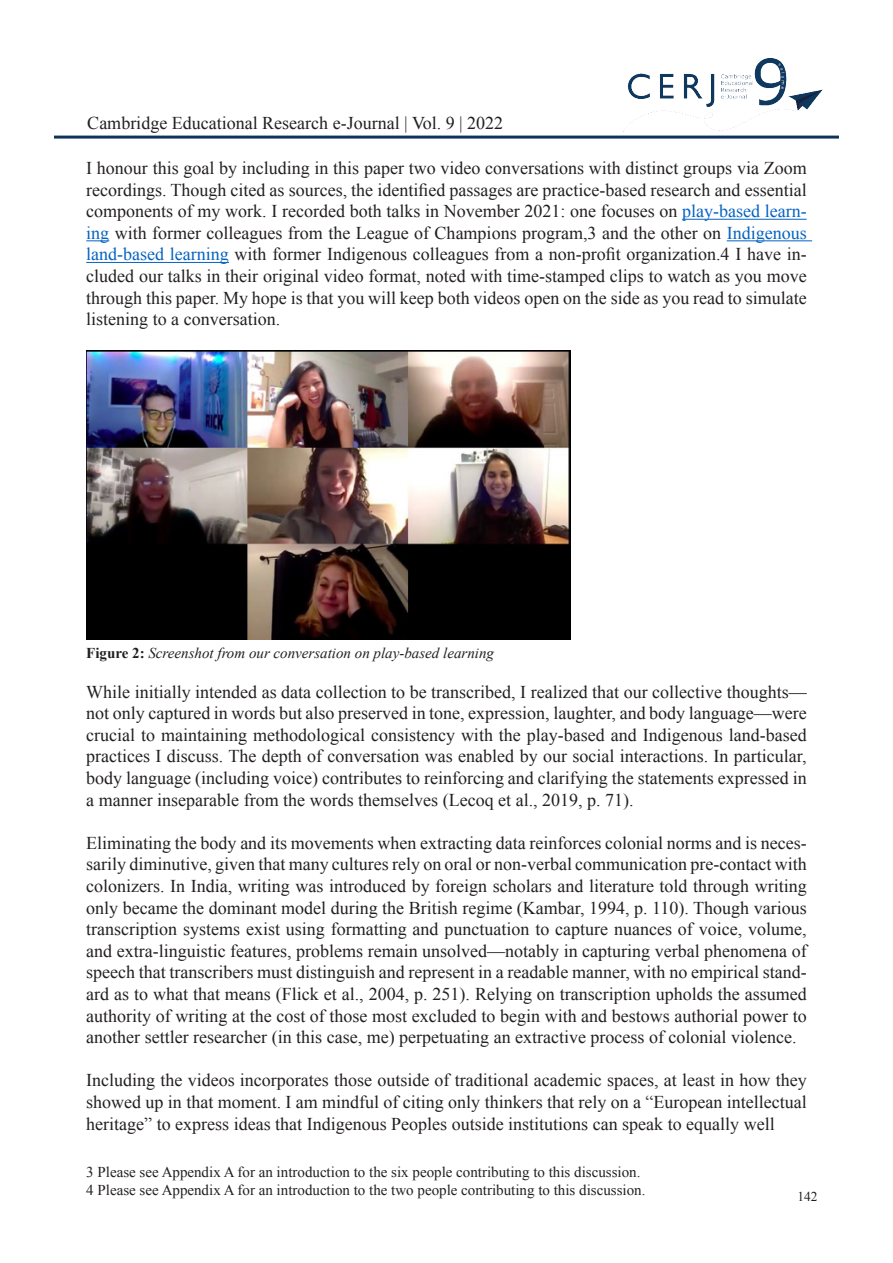
<style>
.page{position:relative;width:893px;height:1263px;background:#fff}
.page>*{position:absolute;margin:0;border:0;box-sizing:border-box;transform-origin:0 0}
.Main_text{font:18px/21.6px "Times New Roman";color:#231f20;text-align:justify}
.Footer_text{font:15px "Times New Roman";color:#231f20}
.Table_caption{font:italic 15px "Times New Roman";color:#231f20}
.t1{font:13.5px "Times New Roman";color:#231f20}
.s1{color:#0563c1}
.s2{font-weight:700;font-style:normal}
</style>
<div class="page">
<img style="left:623px;top:58px;width:200px;height:74px">
<hr style="left:54px;top:136px;width:785px;height:3px;background:#103459">
<hr style="left:682px;top:219px;width:125px;height:1px;background:#0563c1">
<svg style="left:86px;top:240px;width:23px;height:1px"></svg>
<hr style="left:727px;top:240px;width:85px;height:1px;background:#0563c1">
<hr style="left:86px;top:262px;width:143px;height:1px;background:#0563c1">
<img style="left:86px;top:350px;width:485px;height:290px">
<p class="Main_text" style="left:87px;top:112px;width:417px">Cambridge Educational Research e-Journal | Vol. 9 | 2022</p>
<p class="Main_text" style="left:86px;top:157px;width:722px">I honour this goal by including in this paper two video conversations with distinct groups via Zoom recordings. Though cited as sources, the identified passages are practice-based research and essential components of my work. I recorded both talks in November 2021: one focuses on <span class="s1">play-based learn&shy;ing</span> with former colleagues from the League of Champions program,3 and the other on <span class="s1">Indigenous land-based learning</span> with former Indigenous colleagues from a non-profit organization.4 I have in&shy;cluded our talks in their original video format, noted with time-stamped clips to watch as you move through this paper. My hope is that you will keep both videos open on the side as you read to simulate listening to a conversation.</p>
<p class="Table_caption" style="left:86px;top:643px;width:409px"><span class="s2">Figure 2:</span> Screenshot from our conversation on play-based learning</p>
<p class="Main_text" style="left:86px;top:680px;width:722px">While initially intended as data collection to be transcribed, I realized that our collective thoughts— not only captured in words but also preserved in tone, expression, laughter, and body language—were crucial to maintaining methodological consistency with the play-based and Indigenous land-based practices I discuss. The depth of conversation was enabled by our social interactions. In particular, body language (including voice) contributes to reinforcing and clarifying the statements expressed in a manner inseparable from the words themselves (Lecoq et al., 2019, p. 71).</p>
<p class="Main_text" style="left:86px;top:832px;width:722px">Eliminating the body and its movements when extracting data reinforces colonial norms and is neces&shy;sarily diminutive, given that many cultures rely on oral or non-verbal communication pre-contact with colonizers. In India, writing was introduced by foreign scholars and literature told through writing only became the dominant model during the British regime (Kambar, 1994, p. 110). Though various transcription systems exist using formatting and punctuation to capture nuances of voice, volume, and extra-linguistic features, problems remain unsolved—notably in capturing verbal phenomena of speech that transcribers must distinguish and represent in a readable manner, with no empirical stand&shy;ard as to what that means (Flick et al., 2004, p. 251). Relying on transcription upholds the assumed authority of writing at the cost of those most excluded to begin with and bestows authorial power to another settler researcher (in this case, me) perpetuating an extractive process of colonial violence.</p>
<p class="Main_text" style="left:86px;top:1069px;width:722px">Including the videos incorporates those outside of traditional academic spaces, at least in how they showed up in that moment. I am mindful of citing only thinkers that rely on a “European intellectual heritage” to express ideas that Indigenous Peoples outside institutions can speak to equally well</p>
<p class="Footer_text" style="left:86px;top:1162px;width:556px">3 Please see Appendix A for an introduction to the six people contributing to this discussion.</p>
<p class="Footer_text" style="left:86px;top:1180px;width:561px">4 Please see Appendix A for an introduction to the two people contributing to this discussion.</p>
<p class="t1" style="left:797px;top:1188px;width:22px">142</p>
</div>
